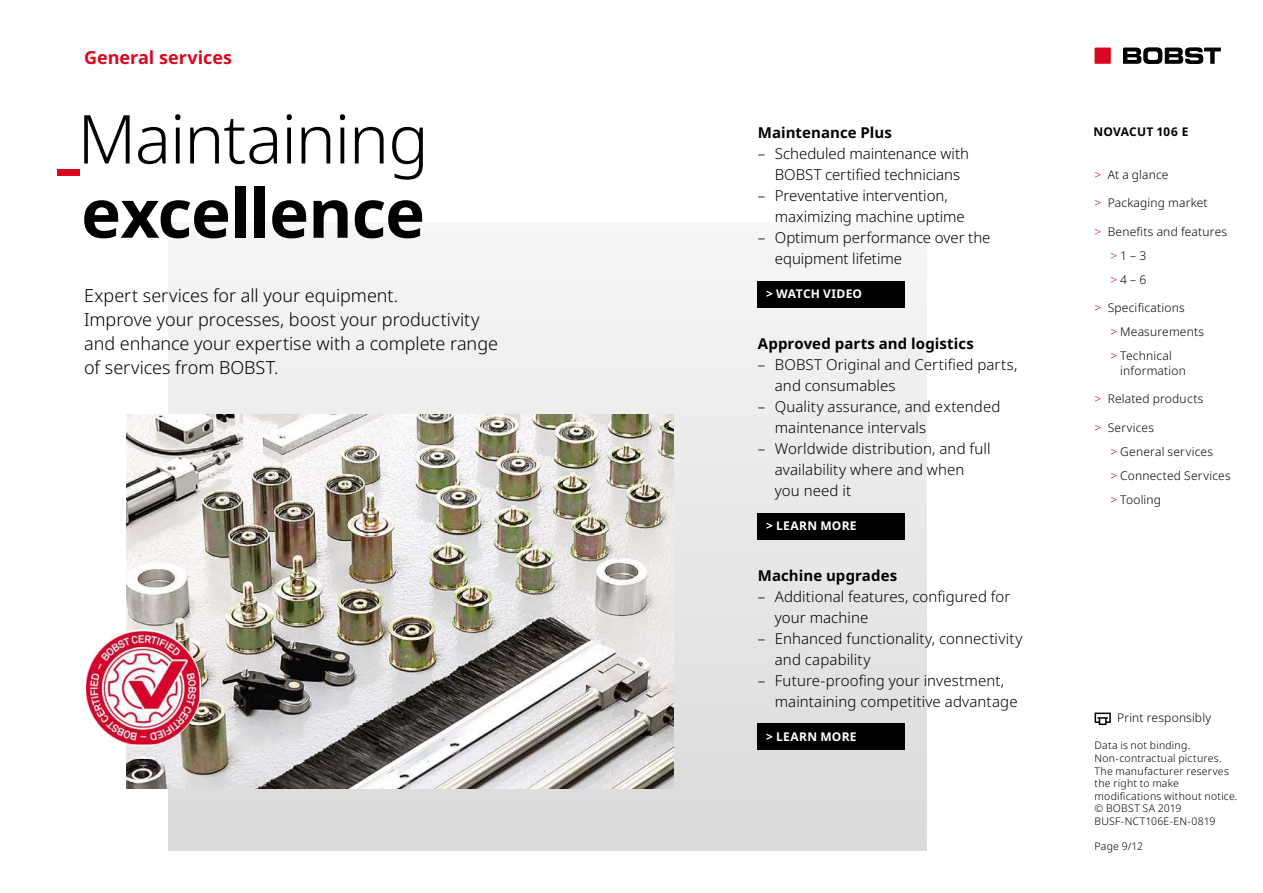
<style>
.page{position:relative;width:1263px;height:893px;background:#fff}
.page>*{position:absolute;margin:0;border:0;box-sizing:border-box;transform-origin:0 0}
.t1{font:300 67.5px/74.2px "Noto Sans";letter-spacing:-.02em;color:#000;text-align:center}
.t2{font:300 18px/24px "Noto Sans";color:#000}
.t3{font:700 18px "Noto Sans";color:#db0720}
.t4{font:300 15px/21px "Noto Sans";letter-spacing:.005em;color:#000}
.t5{font:700 15px "Noto Sans";letter-spacing:.005em;color:#000}
.t6{font:300 12px/24px "Noto Sans";letter-spacing:.015em;color:#000}
.t7{font:700 12px "Noto Sans";letter-spacing:.02em;color:#fff}
.t8{font:700 12px "Noto Sans";letter-spacing:.02em;color:#000}
.t9{font:300 10.5px/12.6px "Noto Sans";letter-spacing:.02em;color:#000}
.s1{font-weight:700;color:#db0720}
.s2{font-weight:700}
.s3{color:#db0720}
</style>
<div class="page">
<svg style="left:1094px;top:48px;width:17px;height:16px"></svg>
<svg style="left:1123px;top:47px;width:98px;height:17px"></svg>
<svg style="left:1094px;top:713px;width:17px;height:12px"></svg>
<div style="left:168px;top:223px;width:758px;height:627px;background:linear-gradient(to bottom,#f5f5f5,#d9d9d9)"></div>
<img style="left:126px;top:414px;width:548px;height:375px">
<img style="left:86px;top:631px;width:113px;height:113px">
<div style="left:758px;top:281px;width:147px;height:26px;background:#000"></div>
<div style="left:758px;top:513px;width:147px;height:26px;background:#000"></div>
<div style="left:758px;top:724px;width:147px;height:26px;background:#000"></div>
<p class="t3" style="left:84px;top:45px;width:149px">General services</p>
<h1 class="t1" style="left:55px;top:104px;width:375px"><span class="s1">ˍ</span>Maintaining <span class="s2">excellence</span></h1>
<p class="t5" style="left:758px;top:122px;width:136px">Maintenance Plus</p>
<p class="t4" style="left:758px;top:144px;width:213px;text-align:center">– Scheduled maintenance with<br>BOBST certified technicians</p>
<p class="t4" style="left:775px;top:186px;width:192px;text-indent:-17px">– Preventative intervention, maximizing machine uptime</p>
<p class="t4" style="left:775px;top:228px;width:217px;text-indent:-17px">– Optimum performance over the equipment lifetime</p>
<p class="t2" style="left:84px;top:284px;width:415px">Expert services for all your equipment.<br>Improve your processes, boost your productivity and enhance your expertise with a complete range of services from BOBST.</p>
<p class="t7" style="left:766px;top:286px;width:97px">&gt; WATCH VIDEO</p>
<p class="t5" style="left:758px;top:333px;width:218px">Approved parts and logistics</p>
<p class="t4" style="left:775px;top:354px;width:244px;text-indent:-17px">– BOBST Original and Certified parts, and consumables</p>
<p class="t4" style="left:775px;top:396px;width:227px;text-indent:-17px">– Quality assurance, and extended maintenance intervals</p>
<p class="t4" style="left:775px;top:438px;width:217px;text-indent:-17px">– Worldwide distribution, and full availability where and when you need it</p>
<p class="t7" style="left:766px;top:517px;width:92px">&gt; LEARN MORE</p>
<p class="t5" style="left:758px;top:565px;width:141px">Machine upgrades</p>
<p class="t4" style="left:775px;top:586px;width:237px;text-indent:-17px">– Additional features, configured for your machine</p>
<p class="t4" style="left:775px;top:628px;width:249px;text-indent:-17px">– Enhanced functionality, connectivity and capability</p>
<p class="t4" style="left:775px;top:670px;width:244px;text-indent:-17px">– Future-proofing your investment, maintaining competitive advantage</p>
<p class="t7" style="left:766px;top:728px;width:92px">&gt; LEARN MORE</p>
<p class="t8" style="left:1093px;top:123px;width:96px">NOVACUT 106 E</p>
<p class="t6" style="left:1094px;top:163px;width:76px"><span class="s3">&gt;</span> At a glance</p>
<p class="t6" style="left:1094px;top:191px;width:115px"><span class="s3">&gt;</span> Packaging market</p>
<p class="t6" style="left:1110px;top:220px;width:118px;text-indent:-16px"><span class="s3">&gt;</span> Benefits and features <span class="s3">&gt;</span> 1 – 3<br><span class="s3">&gt;</span> 4 – 6</p>
<p class="t6" style="left:1110px;top:296px;width:95px;text-indent:-16px"><span class="s3">&gt;</span> Specifications<br><span class="s3">&gt;</span> Measurements <span class="s3">&gt;</span> Technical</p>
<p class="t6" style="left:1120px;top:359px;width:67px">information</p>
<p class="t6" style="left:1094px;top:387px;width:110px"><span class="s3">&gt;</span> Related products</p>
<p class="t6" style="left:1110px;top:416px;width:122px;text-indent:-16px"><span class="s3">&gt;</span> Services<br><span class="s3">&gt;</span> General services<br><span class="s3">&gt;</span> Connected Services <span class="s3">&gt;</span> Tooling</p>
<p class="t6" style="left:1117px;top:706px;width:95px">Print responsibly</p>
<p class="t9" style="left:1094px;top:739px;width:144px">Data is not binding.<br>Non-contractual pictures.<br>The manufacturer reserves the right to make modifications without notice. © BOBST SA 2019<br>BUSF-NCT106E-EN-0819</p>
<p class="t9" style="left:1094px;top:841px;width:50px">Page 9/12</p>
</div>
